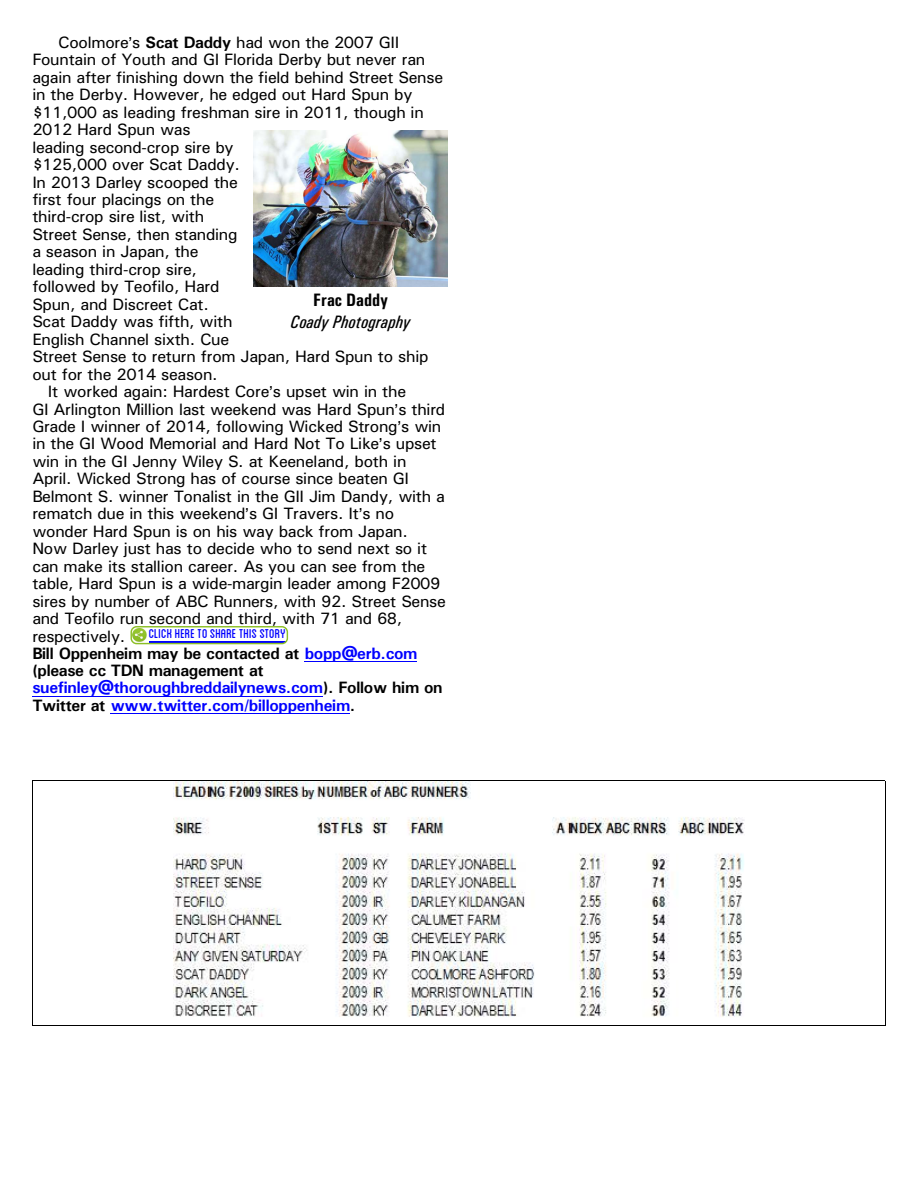
<style>
.page{position:relative;width:918px;height:1188px;background:#fff}
.page>*{position:absolute;margin:0;border:0;box-sizing:border-box;transform-origin:0 0}
.t1{font:18px "Blanch Caps";color:#00f}
.t2{font:italic 18px "Univers Condensed";color:#000}
.t3{font:700 18px "Univers Condensed";color:#000}
.t4{font:16.5px "Univers";letter-spacing:-.015em;color:#000}
.t5{font:700 16.5px/17.2px "Univers";letter-spacing:-.015em;color:#000}
.s1{font-weight:700}
.s2{color:#00f}
</style>
<div class="page">
<hr style="left:149px;top:641px;width:137px;height:1px;background:#00f">
<img style="left:133px;top:628px;width:14px;height:14px">
<div style="left:130px;top:626px;width:158px;height:18px;border:1px solid #8cbf26;border-radius:5px"></div>
<hr style="left:305px;top:661px;width:112px;height:1px;background:#00f">
<hr style="left:32px;top:696px;width:291px;height:1px;background:#00f">
<hr style="left:111px;top:713px;width:239px;height:1px;background:#00f">
<img style="left:253px;top:130px;width:195px;height:157px">
<img style="left:174px;top:782px;width:570px;height:235px">
<p class="t4" style="left:58px;top:37px;width:343px">Coolmore s <span class="s1">Scat Daddy</span> had won the 2007 GII</p>
<p class="t4" style="left:32px;top:54px;width:394px">Fountain of Youth and GI Florida Derby but never ran</p>
<p class="t4" style="left:32px;top:71px;width:412px">again after finishing down the field behind Street Sense</p>
<p class="t4" style="left:32px;top:89px;width:382px">in the Derby. However, he edged out Hard Spun by</p>
<p class="t4" style="left:32px;top:106px;width:393px">$11,000 as leading freshman sire in 2011, though in</p>
<p class="t4" style="left:32px;top:124px;width:160px">2012 Hard Spun was</p>
<p class="t4" style="left:32px;top:141px;width:203px">leading second-crop sire by</p>
<p class="t4" style="left:32px;top:159px;width:209px">$125,000 over Scat Daddy.</p>
<p class="t4" style="left:32px;top:176px;width:207px">In 2013 Darley scooped the</p>
<p class="t4" style="left:32px;top:194px;width:183px">first four placings on the</p>
<p class="t4" style="left:32px;top:211px;width:173px">third-crop sire list, with</p>
<p class="t4" style="left:32px;top:229px;width:207px">Street Sense, then standing</p>
<p class="t4" style="left:32px;top:246px;width:168px">a season in Japan, the</p>
<p class="t4" style="left:32px;top:263px;width:166px">leading third-crop sire,</p>
<p class="t4" style="left:32px;top:281px;width:189px">followed by Teofilo, Hard</p>
<p class="t4" style="left:32px;top:298px;width:178px">Spun, and Discreet Cat.</p>
<p class="t4" style="left:32px;top:316px;width:202px">Scat Daddy was fifth, with</p>
<p class="t4" style="left:32px;top:333px;width:198px">English Channel sixth. Cue</p>
<p class="t4" style="left:32px;top:351px;width:398px">Street Sense to return from Japan, Hard Spun to ship</p>
<p class="t4" style="left:32px;top:368px;width:187px">out for the 2014 season.</p>
<p class="t4" style="left:48px;top:386px;width:360px">It worked again: Hardest Core s upset win in the</p>
<p class="t4" style="left:32px;top:403px;width:415px">GI Arlington Million last weekend was Hard Spun s third</p>
<p class="t4" style="left:32px;top:421px;width:411px">Grade I winner of 2014, following Wicked Strong s win</p>
<p class="t4" style="left:32px;top:438px;width:406px">in the GI Wood Memorial and Hard Not To Like s upset</p>
<p class="t4" style="left:32px;top:456px;width:376px">win in the GI Jenny Wiley S. at Keeneland, both in</p>
<p class="t4" style="left:32px;top:473px;width:378px">April. Wicked Strong has of course since beaten GI</p>
<p class="t4" style="left:32px;top:490px;width:414px">Belmont S. winner Tonalist in the GII Jim Dandy, with a</p>
<p class="t4" style="left:32px;top:508px;width:363px">rematch due in this weekend s GI Travers. It s no</p>
<p class="t4" style="left:32px;top:525px;width:377px">wonder Hard Spun is on his way back from Japan.</p>
<p class="t4" style="left:32px;top:543px;width:396px">Now Darley just has to decide who to send next so it</p>
<p class="t4" style="left:32px;top:560px;width:394px">can make its stallion career. As you can see from the</p>
<p class="t4" style="left:32px;top:578px;width:410px">table, Hard Spun is a wide-margin leader among F2009</p>
<p class="t4" style="left:32px;top:595px;width:415px">sires by number of ABC Runners, with 92. Street Sense</p>
<p class="t4" style="left:32px;top:613px;width:371px">and Teofilo run second and third, with 71 and 68,</p>
<p class="t4" style="left:32px;top:630px;width:94px">respectively.</p>
<p class="t1" style="left:149px;top:625px;width:138px">Click here to share this story</p>
<p class="t5" style="left:32px;top:646px;width:412px">Bill Oppenheim may be contacted at <span class="s2">bopp@erb.com </span>(please cc TDN management at <span class="s2">suefinley@thoroughbreddailynews.com</span>). Follow him on Twitter at <span class="s2">www.twitter.com/billoppenheim</span>.</p>
<p class="t3" style="left:313px;top:294px;width:77px">Frac Daddy</p>
<p class="t2" style="left:290px;top:315px;width:121px">Coady Photography</p>
</div>
